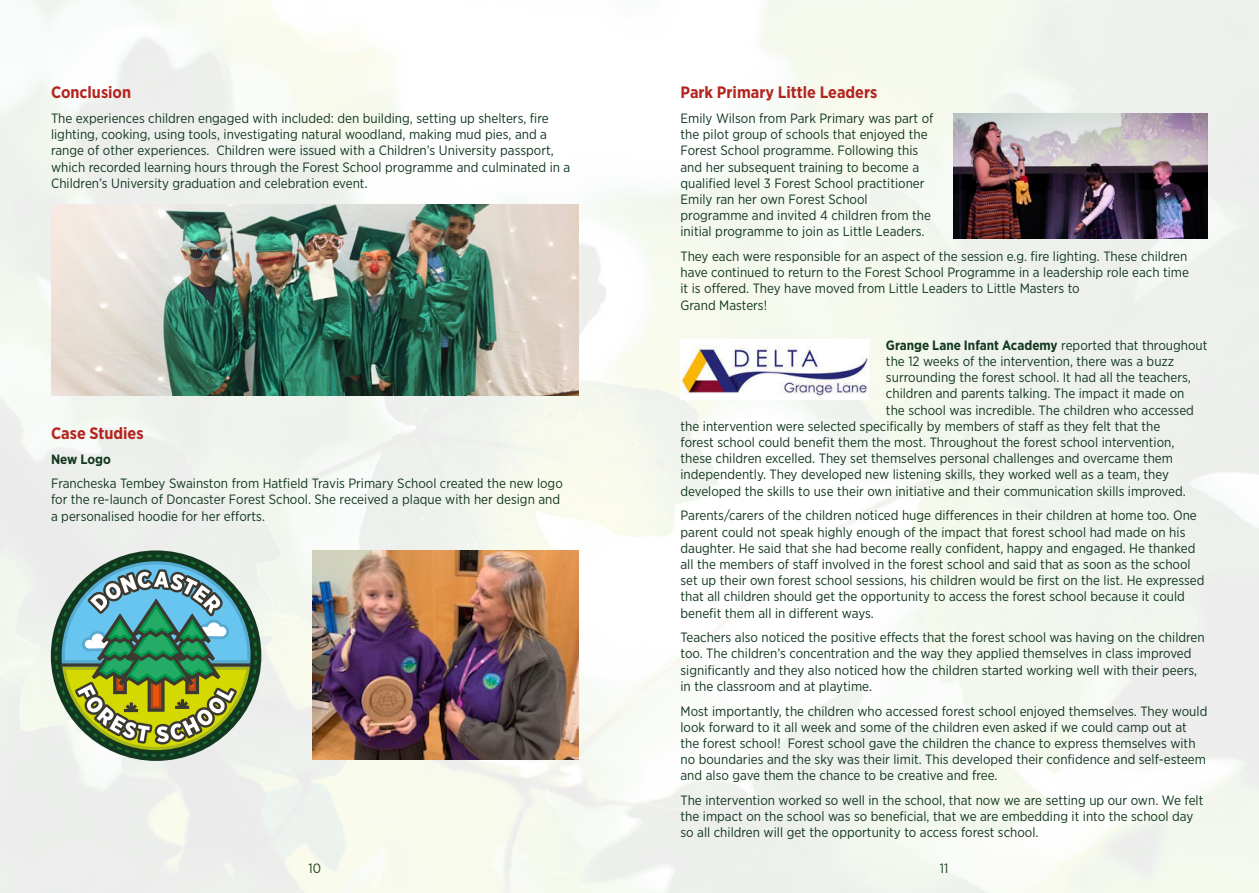
<style>
.page{position:relative;width:1259px;height:893px;background:#fff}
.page>*{position:absolute;margin:0;border:0;box-sizing:border-box;transform-origin:0 0}
.t1{font:700 16.5px "Gotham Narrow";color:#b5251f}
.t2{font:13.5px/16.2px "Gotham Narrow";color:#133820}
.t3{font:700 13.5px "Gotham Narrow";color:#133820}
.s1{font-weight:400}
</style>
<div class="page">
<img style="left:0;top:0;width:1259px;height:893px">
<img style="left:51px;top:205px;width:527px;height:191px">
<img style="left:312px;top:550px;width:266px;height:209px">
<svg style="left:55px;top:554px;width:202px;height:203px;background:#7ca27e"></svg>
<img style="left:953px;top:114px;width:255px;height:125px">
<img style="left:680px;top:339px;width:189px;height:60px">
<p class="t1" style="left:51px;top:82px;width:82px">Conclusion</p>
<p class="t2" style="left:51px;top:110px;width:521px">The experiences children engaged with included: den building, setting up shelters, fire lighting, cooking, using tools, investigating natural woodland, making mud pies, and a range of other experiences. Children were issued with a Children’s University passport, which recorded learning hours through the Forest School programme and culminated in a Children’s University graduation and celebration event.</p>
<p class="t1" style="left:51px;top:422px;width:94px">Case Studies</p>
<p class="t3" style="left:51px;top:450px;width:61px">New Logo</p>
<p class="t2" style="left:51px;top:475px;width:513px">Francheska Tembey Swainston from Hatfield Travis Primary School created the new logo for the re-launch of Doncaster Forest School. She received a plaque with her design and a personalised hoodie for her efforts.</p>
<p class="t1" style="left:680px;top:82px;width:198px">Park Primary Little Leaders</p>
<p class="t2" style="left:680px;top:110px;width:254px">Emily Wilson from Park Primary was part of the pilot group of schools that enjoyed the Forest School programme. Following this and her subsequent training to become a qualified level 3 Forest School practitioner Emily ran her own Forest School programme and invited 4 children from the initial programme to join as Little Leaders.</p>
<p class="t2" style="left:680px;top:248px;width:510px">They each were responsible for an aspect of the session e.g. fire lighting. These children have continued to return to the Forest School Programme in a leadership role each time it is offered. They have moved from Little Leaders to Little Masters to<br>Grand Masters!</p>
<p class="t3" style="left:886px;top:336px;width:323px">Grange Lane Infant Academy <span class="s1">reported that throughout</span></p>
<p class="t2" style="left:886px;top:353px;width:290px">the 12 weeks of the intervention, there was a buzz</p>
<p class="t2" style="left:886px;top:369px;width:306px">surrounding the forest school. It had all the teachers,</p>
<p class="t2" style="left:886px;top:385px;width:300px">children and parents talking. The impact it made on</p>
<p class="t2" style="left:886px;top:401px;width:309px">the school was incredible. The children who accessed</p>
<p class="t2" style="left:680px;top:418px;width:481px">the intervention were selected specifically by members of staff as they felt that the</p>
<p class="t2" style="left:680px;top:434px;width:495px">forest school could benefit them the most. Throughout the forest school intervention,</p>
<p class="t2" style="left:680px;top:450px;width:494px">these children excelled. They set themselves personal challenges and overcame them</p>
<p class="t2" style="left:680px;top:466px;width:490px">independently. They developed new listening skills, they worked well as a team, they</p>
<p class="t2" style="left:680px;top:482px;width:507px">developed the skills to use their own initiative and their communication skills improved.</p>
<p class="t2" style="left:680px;top:507px;width:525px">Parents/carers of the children noticed huge differences in their children at home too. One parent could not speak highly enough of the impact that forest school had made on his daughter. He said that she had become really confident, happy and engaged. He thanked all the members of staff involved in the forest school and said that as soon as the school set up their own forest school sessions, his children would be first on the list. He expressed that all children should get the opportunity to access the forest school because it could benefit them all in different ways.</p>
<p class="t2" style="left:680px;top:629px;width:526px">Teachers also noticed the positive effects that the forest school was having on the children too. The children’s concentration and the way they applied themselves in class improved significantly and they also noticed how the children started working well with their peers, in the classroom and at playtime.</p>
<p class="t2" style="left:680px;top:702px;width:528px">Most importantly, the children who accessed forest school enjoyed themselves. They would look forward to it all week and some of the children even asked if we could camp out at the forest school! Forest school gave the children the chance to express themselves with no boundaries and the sky was their limit. This developed their confidence and self-esteem and also gave them the chance to be creative and free.</p>
<p class="t2" style="left:680px;top:792px;width:524px">The intervention worked so well in the school, that now we are setting up our own. We felt the impact on the school was so beneficial, that we are embedding it into the school day so all children will get the opportunity to access forest school.</p>
<p class="t2" style="left:308px;top:860px;width:14px">10</p>
<p class="t2" style="left:940px;top:860px;width:10px">11</p>
</div>
